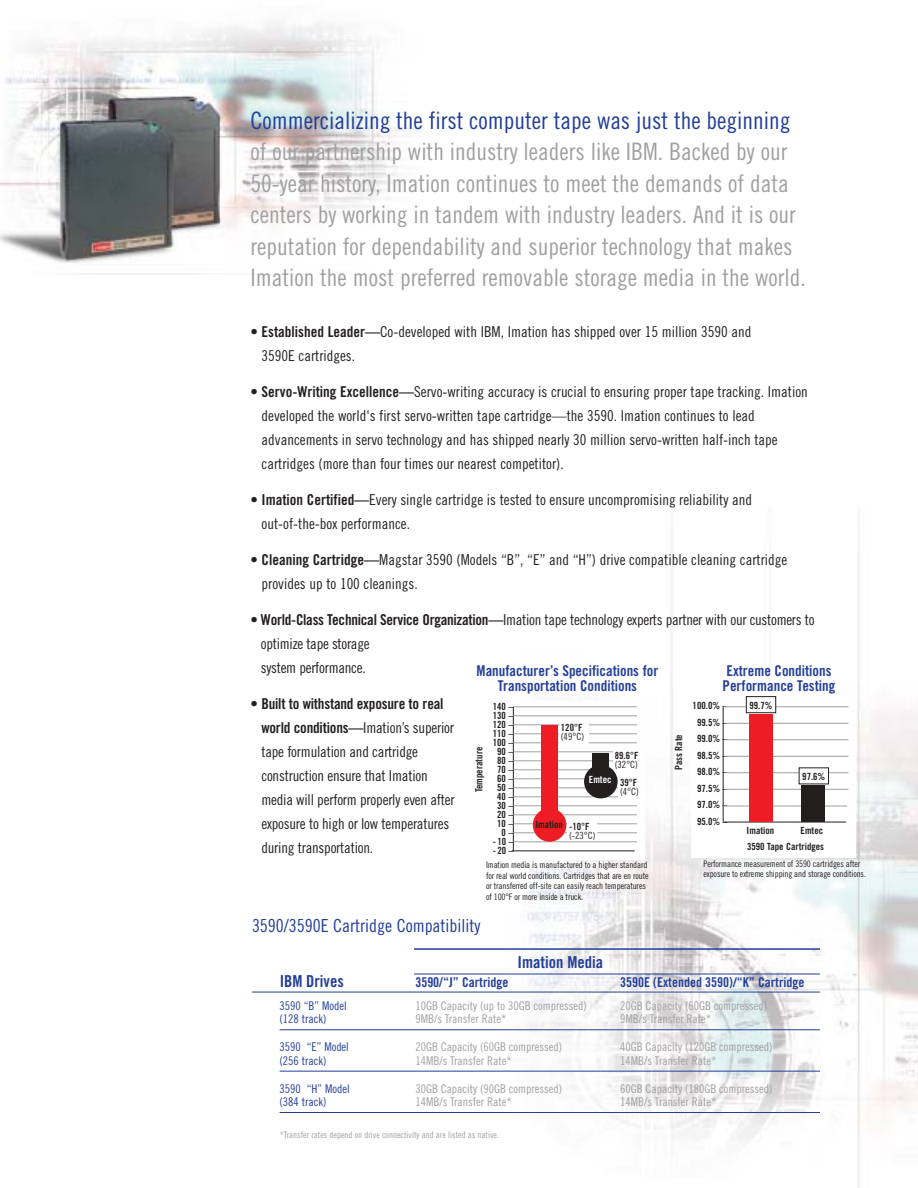
<style>
.page{position:relative;width:918px;height:1188px;background:#fff}
.page>*{position:absolute;margin:0;border:0;box-sizing:border-box;transform-origin:0 0}
.t1{font:24px/31.5px "Trade Gothic Cond Eighteen";color:#a0a0a3}
.t2{font:24px "Trade Gothic Cond Eighteen";color:#233e99}
.t3{font:18px "Trade Gothic Cond Eighteen";color:#233e99}
.t4{font:16.5px "Trade Gothic Bold Cond Twenty";color:#233e99}
.t5{font:15px/24px "Trade Gothic Cond Eighteen";color:#231f1f}
.t6{font:15px/24px "Trade Gothic Cond Eighteen";letter-spacing:-.02em;color:#231f1f}
.t7{font:15px "Trade Gothic Bold Cond Twenty";letter-spacing:-.015em;color:#231f1f}
.t8{font:14.85px/14.9px "Trade Gothic Bold Cond Twenty";color:#233e99}
.t9{font:13.5px "Trade Gothic Bold Cond Twenty";color:#233e99}
.t10{font:12px "Trade Gothic Cond Eighteen";color:#a0a0a3}
.t11{font:12px "Trade Gothic Cond Eighteen";color:#233e99}
.t12{font:9.9px/9px "Trade Gothic Bold Cond Twenty";color:#231f1f;text-align:right}
.t13{font:9.9px "Trade Gothic Cond Eighteen";color:#231f1f}
.t14{font:9.9px "Trade Gothic Bold Cond Twenty";color:#fff}
.t15{font:9px/10.5px "Trade Gothic Cond Eighteen";letter-spacing:-.015em;color:#231f1f}
.t16{font:9px "Trade Gothic Cond Eighteen";color:#a0a0a3}
.s1{font-family:"Trade Gothic Bold Cond Twenty"}
</style>
<div class="page">
<img style="left:293px;top:529px;width:625px;height:659px">
<img style="left:0;top:22px;width:422px;height:253px">
<hr style="left:414px;top:948px;width:406px;height:2px;background:#233e99">
<hr style="left:414px;top:974px;width:406px;height:1px;background:#233e99">
<hr style="left:252px;top:992px;width:568px;height:1px;background:#233e99">
<hr style="left:280px;top:1029px;width:540px;height:1px;background:#233e99">
<hr style="left:280px;top:1071px;width:540px;height:1px;background:#233e99">
<hr style="left:280px;top:1112px;width:540px;height:1px;background:#233e99">
<div style="left:691px;top:701px;width:165px;height:157px;background:#fff"></div>
<hr style="left:723px;top:707px;width:1px;height:114px;background:#231f1f">
<hr style="left:723px;top:822px;width:123px;height:1px;background:#231f1f">
<hr style="left:725px;top:707px;width:124px;height:1px;background:#a0a0a3">
<hr style="left:725px;top:723px;width:124px;height:1px;background:#a0a0a3">
<hr style="left:725px;top:740px;width:124px;height:1px;background:#a0a0a3">
<hr style="left:725px;top:756px;width:124px;height:1px;background:#a0a0a3">
<hr style="left:725px;top:773px;width:124px;height:1px;background:#a0a0a3">
<hr style="left:725px;top:789px;width:124px;height:1px;background:#a0a0a3">
<hr style="left:723px;top:806px;width:124px;height:1px;background:#a0a0a3">
<div style="left:801px;top:786px;width:23px;height:36px;background:#231f1f"></div>
<div style="left:746px;top:697px;width:30px;height:16px;background:#fff"></div>
<div style="left:746px;top:696px;width:30px;height:17px;border:1px solid #231f1f"></div>
<div style="left:799px;top:768px;width:30px;height:16px;background:#fff"></div>
<div style="left:491px;top:701px;width:153px;height:158px;background:#fff"></div>
<hr style="left:513px;top:707px;width:1px;height:144px;background:#231f1f">
<hr style="left:512px;top:850px;width:123px;height:1px;background:#231f1f">
<hr style="left:513px;top:707px;width:124px;height:1px;background:#a0a0a3">
<hr style="left:513px;top:716px;width:124px;height:1px;background:#a0a0a3">
<hr style="left:513px;top:725px;width:124px;height:1px;background:#a0a0a3">
<hr style="left:513px;top:734px;width:124px;height:1px;background:#a0a0a3">
<hr style="left:513px;top:743px;width:124px;height:1px;background:#a0a0a3">
<hr style="left:513px;top:752px;width:124px;height:1px;background:#a0a0a3">
<hr style="left:513px;top:761px;width:124px;height:1px;background:#a0a0a3">
<hr style="left:513px;top:770px;width:124px;height:1px;background:#a0a0a3">
<hr style="left:513px;top:779px;width:124px;height:1px;background:#a0a0a3">
<hr style="left:513px;top:788px;width:124px;height:1px;background:#a0a0a3">
<hr style="left:513px;top:797px;width:124px;height:1px;background:#a0a0a3">
<hr style="left:513px;top:806px;width:124px;height:1px;background:#a0a0a3">
<hr style="left:513px;top:815px;width:124px;height:1px;background:#a0a0a3">
<hr style="left:513px;top:824px;width:124px;height:1px;background:#a0a0a3">
<hr style="left:513px;top:833px;width:124px;height:1px;background:#a0a0a3">
<hr style="left:513px;top:842px;width:124px;height:1px;background:#a0a0a3">
<div style="left:559px;top:719px;width:30px;height:25px;background:#fff"></div>
<div style="left:568px;top:819px;width:29px;height:22px;background:#fff"></div>
<div style="left:613px;top:749px;width:28px;height:25px;background:#fff"></div>
<div style="left:749px;top:714px;width:24px;height:108px;background:#ee1c24"></div>
<div style="left:593px;top:753px;width:16px;height:36px;background:#231f1f"></div>
<div style="left:584px;top:765px;width:34px;height:33px;background:#231f1f;border-radius:50%"></div>
<div style="left:541px;top:725px;width:17px;height:97px;background:#ee1c24"></div>
<div style="left:533px;top:808px;width:33px;height:34px;background:#ee1c24;border-radius:50%"></div>
<div style="left:619px;top:776px;width:24px;height:22px;background:#fff"></div>
<h1 class="t2" style="left:250px;top:111px;width:541px">Commercializing the first computer tape was just the beginning</h1>
<p class="t1" style="left:250px;top:138px;width:557px">of our partnership with industry leaders like IBM. Backed by our 50-year history, Imation continues to meet the demands of data centers by working in tandem with industry leaders. And it is our reputation for dependability and superior technology that makes Imation the most preferred removable storage media in the world.</p>
<p class="t5" style="left:262px;top:321px;width:491px;text-indent:-11px"><span class="s1">• Established Leader—</span>Co-developed with IBM, Imation has shipped over 15 million 3590 and<br>3590E cartridges.</p>
<p class="t5" style="left:262px;top:381px;width:548px;text-indent:-11px"><span class="s1">• Servo-Writing Excellence—</span>Servo-writing accuracy is crucial to ensuring proper tape tracking. Imation developed the world's first servo-written tape cartridge—the 3590. Imation continues to lead advancements in servo technology and has shipped nearly 30 million servo-written half-inch tape cartridges (more than four times our nearest competitor).</p>
<p class="t5" style="left:262px;top:489px;width:492px;text-indent:-11px"><span class="s1">• Imation Certified—</span>Every single cartridge is tested to ensure uncompromising reliability and out-of-the-box performance.</p>
<p class="t5" style="left:262px;top:549px;width:527px;text-indent:-11px"><span class="s1">• Cleaning Cartridge—</span>Magstar 3590 (Models “B”, “E” and “H”) drive compatible cleaning cartridge provides up to 100 cleanings.</p>
<p class="t6" style="left:261px;top:609px;width:555px;text-indent:-10px"><span class="s1">• World-Class Technical Service Organization—</span>Imation tape technology experts partner with our customers to optimize tape storage<br>system performance.</p>
<p class="t7" style="left:250px;top:698px;width:195px">• Built to withstand exposure to real</p>
<p class="t5" style="left:261px;top:717px;width:195px"><span class="s1">world conditions—</span>Imation’s superior tape formulation and cartridge construction ensure that Imation media will perform properly even after exposure to high or low temperatures during transportation.</p>
<p class="t8" style="left:723px;top:665px;width:114px">Extreme Conditions<br>Performance Testing</p>
<p class="t8" style="left:477px;top:665px;width:183px;text-align:center">Manufacturer’s Specifications for<br>Transportation Conditions</p>
<p class="t12" style="left:749px;top:702px;width:25px">99.7%</p>
<p class="t12" style="left:693px;top:698px;width:36px;line-height:16.5px;text-align:center">100.0% –<br>99.5% –<br>99.0% –<br>98.5% –<br>98.0% –<br>97.5% –<br>97.0% –<br>95.0% –</p>
<p class="t12" style="left:493px;top:702px;width:22px">140 –<br>130 –<br>120 –<br>110 –<br>100 –<br>90 –<br>80 –<br>70 –<br>60 –<br>50 –<br>40 –<br>30 –<br>20 –<br>10 –<br>0 – -10 – -20 –</p>
<p class="t15" style="left:486px;top:860px;width:164px">Imation media is manufactured to a higher standard for real world conditions. Cartridges that are en route or transferred off-site can easily reach temperatures of 100°F or more inside a truck.</p>
<p class="t12" style="left:561px;top:724px;width:23px">120°F</p>
<p class="t13" style="left:561px;top:733px;width:25px">(49°C)</p>
<p class="t12" style="left:675px;top:770px;width:37px;rotate:-90deg">Pass Rate</p>
<p class="t12" style="left:475px;top:792px;width:47px;rotate:-90deg">Temperature</p>
<p class="t12" style="left:615px;top:752px;width:25px">89.6°F</p>
<p class="t13" style="left:615px;top:761px;width:25px">(32°C)</p>
<p class="t12" style="left:620px;top:779px;width:19px">39°F</p>
<p class="t13" style="left:620px;top:788px;width:20px">(4°C)</p>
<p class="t12" style="left:802px;top:773px;width:25px">97.6%</p>
<p class="t14" style="left:589px;top:776px;width:24px">Emtec</p>
<p class="t12" style="left:535px;top:821px;width:29px">Imation</p>
<p class="t12" style="left:569px;top:822px;width:22px">-10°F</p>
<p class="t13" style="left:569px;top:831px;width:28px">(-23°C)</p>
<p class="t12" style="left:747px;top:823px;width:78px;line-height:16.5px">Emtec<br>3590 Tape Cartridges</p>
<p class="t15" style="left:704px;top:859px;width:164px">Performance measurement of 3590 cartridges after exposure to extreme shipping and storage conditions.</p>
<p class="t12" style="left:747px;top:827px;width:29px">Imation</p>
<p class="t3" style="left:252px;top:919px;width:230px">3590/3590E Cartridge Compatibility</p>
<p class="t4" style="left:518px;top:956px;width:87px">Imation Media</p>
<p class="t4" style="left:280px;top:975px;width:66px">IBM Drives</p>
<p class="t9" style="left:415px;top:978px;width:95px">3590/“J” Cartridge</p>
<p class="t9" style="left:620px;top:978px;width:186px">3590E (Extended 3590)/“K” Cartridge</p>
<p class="t11" style="left:280px;top:1001px;width:69px">3590 “B” Model</p>
<p class="t10" style="left:415px;top:1001px;width:173px">10GB Capacity (up to 30GB compressed)</p>
<p class="t10" style="left:620px;top:1001px;width:149px">20GB Capacity (60GB compressed)</p>
<p class="t11" style="left:280px;top:1015px;width:48px">(128 track)</p>
<p class="t10" style="left:415px;top:1015px;width:93px">9MB/s Transfer Rate*</p>
<p class="t10" style="left:620px;top:1015px;width:93px">9MB/s Transfer Rate*</p>
<p class="t11" style="left:280px;top:1043px;width:71px">3590 “E” Model</p>
<p class="t10" style="left:415px;top:1043px;width:148px">20GB Capacity (60GB compressed)</p>
<p class="t10" style="left:620px;top:1043px;width:154px">40GB Capacity (120GB compressed)</p>
<p class="t11" style="left:280px;top:1056px;width:48px">(256 track)</p>
<p class="t10" style="left:415px;top:1056px;width:98px">14MB/s Transfer Rate*</p>
<p class="t10" style="left:620px;top:1056px;width:98px">14MB/s Transfer Rate*</p>
<p class="t11" style="left:280px;top:1084px;width:72px">3590 “H” Model</p>
<p class="t10" style="left:415px;top:1084px;width:148px">30GB Capacity (90GB compressed)</p>
<p class="t10" style="left:620px;top:1084px;width:154px">60GB Capacity (180GB compressed)</p>
<p class="t11" style="left:280px;top:1097px;width:48px">(384 track)</p>
<p class="t10" style="left:415px;top:1097px;width:98px">14MB/s Transfer Rate*</p>
<p class="t10" style="left:620px;top:1097px;width:98px">14MB/s Transfer Rate*</p>
<p class="t16" style="left:280px;top:1132px;width:221px">*Transfer rates depend on drive connectivity and are listed as native.</p>
</div>
